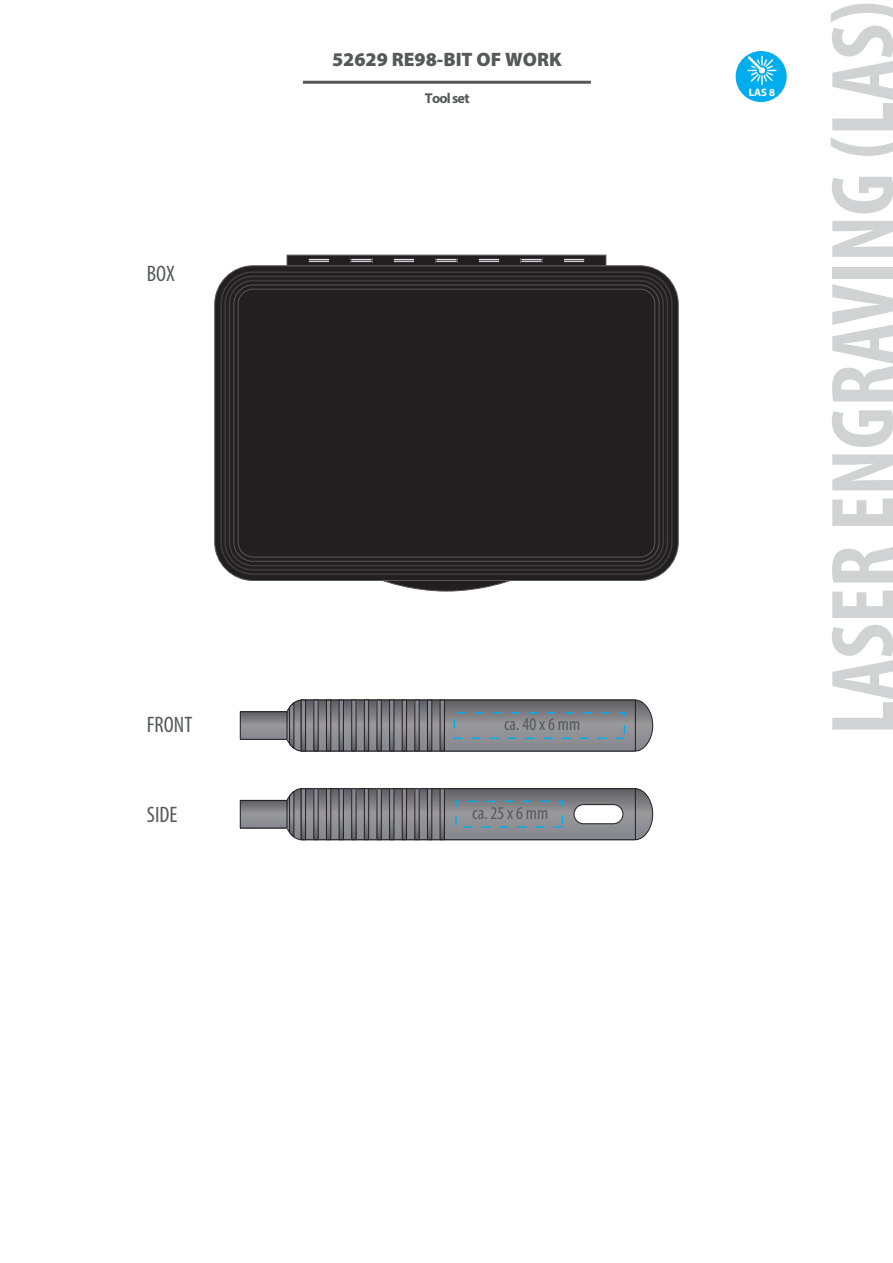
<style>
.page{position:relative;width:893px;height:1263px;background:#fff}
.page>*{position:absolute;margin:0;border:0;box-sizing:border-box;transform-origin:0 0}
.t1{font:700 condensed 90px "Myriad Pro";color:#d1d2d4}
.t2{font:condensed 22.5px "Myriad Pro";color:#57585a}
.t3{font:900 19.5px "Myriad Pro";color:#57585a}
.t4{font:condensed 18px "Myriad Pro";color:#57585a}
.t5{font:700 14.25px "Myriad Pro";letter-spacing:-.055em;color:#57585a}
.t6{font:700 10.8px "Myriad Pro";color:#fff}
</style>
<div class="page">
<svg style="left:383px;top:570px;width:127px;height:21px"></svg>
<div style="left:382px;top:569px;width:129px;height:22px;border:1px solid #57585a;border-radius:50%"></div>
<div style="left:215px;top:266px;width:463px;height:314px;background:#231f20;border-radius:38px"></div>
<div style="left:220px;top:271px;width:453px;height:304px;border:2px solid #3e3e3f;border-radius:32px"></div>
<div style="left:224px;top:276px;width:444px;height:295px;border:2px solid #3e3e3f;border-radius:28px"></div>
<div style="left:229px;top:280px;width:435px;height:286px;border:2px solid #3e3e3f;border-radius:23px"></div>
<svg style="left:234px;top:285px;width:425px;height:276px"></svg>
<div style="left:233px;top:285px;width:426px;height:277px;border:1px solid #57585a;border-radius:19px"></div>
<div style="left:238px;top:289px;width:417px;height:268px;background:#231f20;border-radius:15px"></div>
<div style="left:238px;top:289px;width:417px;height:268px;border:1px solid #57585a;border-radius:15px"></div>
<div style="left:287px;top:255px;width:319px;height:11px;background:#231f20;border:1px solid #57585a"></div>
<div style="left:308px;top:258px;width:22px;height:5px;background:#6c6c6f"></div>
<div style="left:308px;top:258px;width:22px;height:5px;border:1px solid #231f20"></div>
<div style="left:351px;top:258px;width:21px;height:5px;background:#6c6c6f"></div>
<div style="left:350px;top:258px;width:22px;height:5px;border:1px solid #231f20"></div>
<div style="left:393px;top:258px;width:22px;height:5px;background:#6c6c6f"></div>
<div style="left:393px;top:258px;width:22px;height:5px;border:1px solid #231f20"></div>
<div style="left:436px;top:258px;width:21px;height:5px;background:#6c6c6f"></div>
<div style="left:435px;top:258px;width:22px;height:5px;border:1px solid #231f20"></div>
<div style="left:478px;top:258px;width:22px;height:5px;background:#6c6c6f"></div>
<div style="left:478px;top:258px;width:22px;height:5px;border:1px solid #231f20"></div>
<div style="left:521px;top:258px;width:21px;height:5px;background:#6c6c6f"></div>
<div style="left:520px;top:258px;width:23px;height:5px;border:1px solid #231f20"></div>
<div style="left:563px;top:258px;width:22px;height:5px;background:#6c6c6f"></div>
<div style="left:563px;top:258px;width:22px;height:5px;border:1px solid #231f20"></div>
<hr style="left:303px;top:81px;width:288px;height:3px;background:#57585a">
<svg style="left:287px;top:699px;width:366px;height:52px;background:#7d7d81"></svg>
<svg style="left:242px;top:713px;width:43px;height:25px"></svg>
<div style="left:240px;top:711px;width:47px;height:29px;border:1px solid #231f20"></div>
<svg style="left:283px;top:788px;width:370px;height:52px;background:#7b7b7f"></svg>
<svg style="left:242px;top:802px;width:43px;height:24px"></svg>
<div style="left:240px;top:800px;width:47px;height:28px;border:1px solid #231f20"></div>
<div style="left:574px;top:805px;width:49px;height:19px;background:#fff;border-radius:10px"></div>
<div style="left:574px;top:804px;width:49px;height:20px;border:1px solid #231f20;border-radius:10px"></div>
<div style="left:736px;top:51px;width:51px;height:51px;background:#00aeef;border-radius:50%"></div>
<svg style="left:747px;top:56px;width:30px;height:29px"></svg>
<div style="left:455px;top:801px;width:108px;height:27px;border:2px dashed #00aeef"></div>
<div style="left:454px;top:712px;width:171px;height:27px;border:2px dashed #00aeef"></div>
<p class="t2" style="left:147px;top:260px;width:30px">BOX</p>
<p class="t3" style="left:332px;top:47px;width:231px">52629 RE98-BIT OF WORK</p>
<p class="t5" style="left:425px;top:89px;width:46px">Tool set</p>
<p class="t2" style="left:147px;top:711px;width:47px">FRONT</p>
<p class="t2" style="left:147px;top:801px;width:32px">SIDE</p>
<p class="t4" style="left:504px;top:713px;width:78px">ca. 40 x 6 mm</p>
<p class="t4" style="left:472px;top:803px;width:78px">ca. 25 x 6 mm</p>
<p class="t6" style="left:749px;top:85px;width:28px">LAS 8</p>
<h1 class="t1" style="left:807px;top:735px;width:735px;rotate:-90deg">LASER ENGRAVING (LAS)</h1>
</div>
